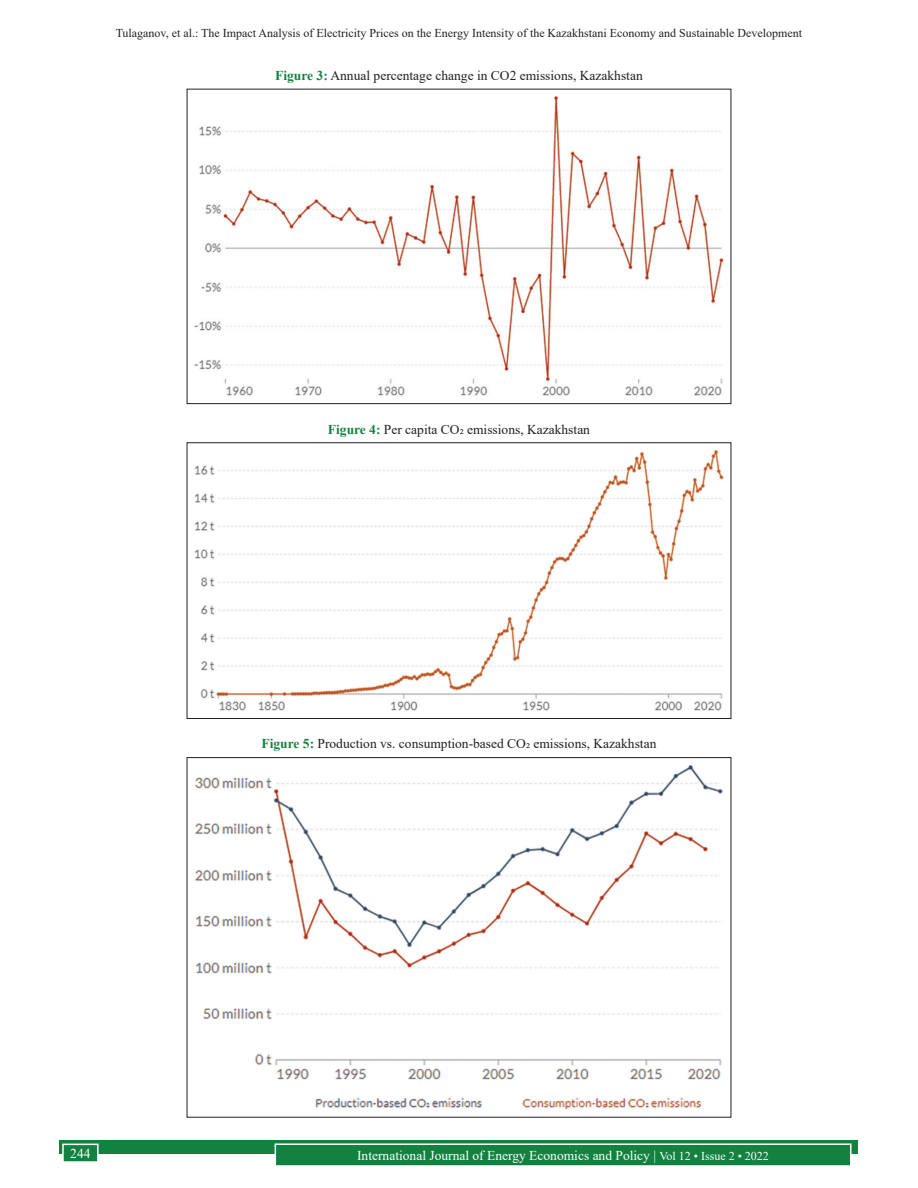
<style>
.page{position:relative;width:918px;height:1188px;background:#fff}
.page>*{position:absolute;margin:0;border:0;box-sizing:border-box;transform-origin:0 0}
.FGC{font:13.5px "Times New Roman";color:#231f20}
.t1{font:13.5px "Times New Roman";color:#fff}
.t2{font:12px "Times New Roman";color:#231f20}
.s1{font-weight:700;color:#13813f}
.s2{font-size:12px}
</style>
<div class="page">
<div style="left:60px;top:1140px;width:798px;height:13px;background:#13813f"></div>
<div style="left:275px;top:1144px;width:576px;height:22px;background:#13813f"></div>
<div style="left:275px;top:1143px;width:577px;height:24px;border:2px solid #fff"></div>
<div style="left:63px;top:1144px;width:35px;height:18px;background:#13813f"></div>
<div style="left:62px;top:1144px;width:37px;height:19px;border:2px solid #fff"></div>
<img style="left:194px;top:765px;width:529px;height:345px">
<img style="left:194px;top:450px;width:530px;height:261px">
<div style="left:187px;top:443px;width:544px;height:276px;border:1px solid #231f20"></div>
<img style="left:194px;top:96px;width:530px;height:300px">
<p class="t2" style="left:116px;top:25px;width:688px">Tulaganov, et al.: The Impact Analysis of Electricity Prices on the Energy Intensity of the Kazakhstani Economy and Sustainable Development</p>
<p class="FGC" style="left:275px;top:66px;width:369px"><span class="s1">Figure 3:</span> Annual percentage change in CO2 emissions, Kazakhstan</p>
<p class="FGC" style="left:328px;top:420px;width:264px"><span class="s1">Figure 4:</span> Per capita CO₂ emissions, Kazakhstan</p>
<p class="FGC" style="left:262px;top:734px;width:396px"><span class="s1">Figure 5:</span> Production vs. consumption-based CO₂ emissions, Kazakhstan</p>
<p class="t1" style="left:70px;top:1144px;width:22px">244</p>
<p class="t1" style="left:357px;top:1146px;width:413px">International Journal of Energy Economics and Policy | <span class="s2">Vol 12 • Issue 2 • 2022</span></p>
</div>
